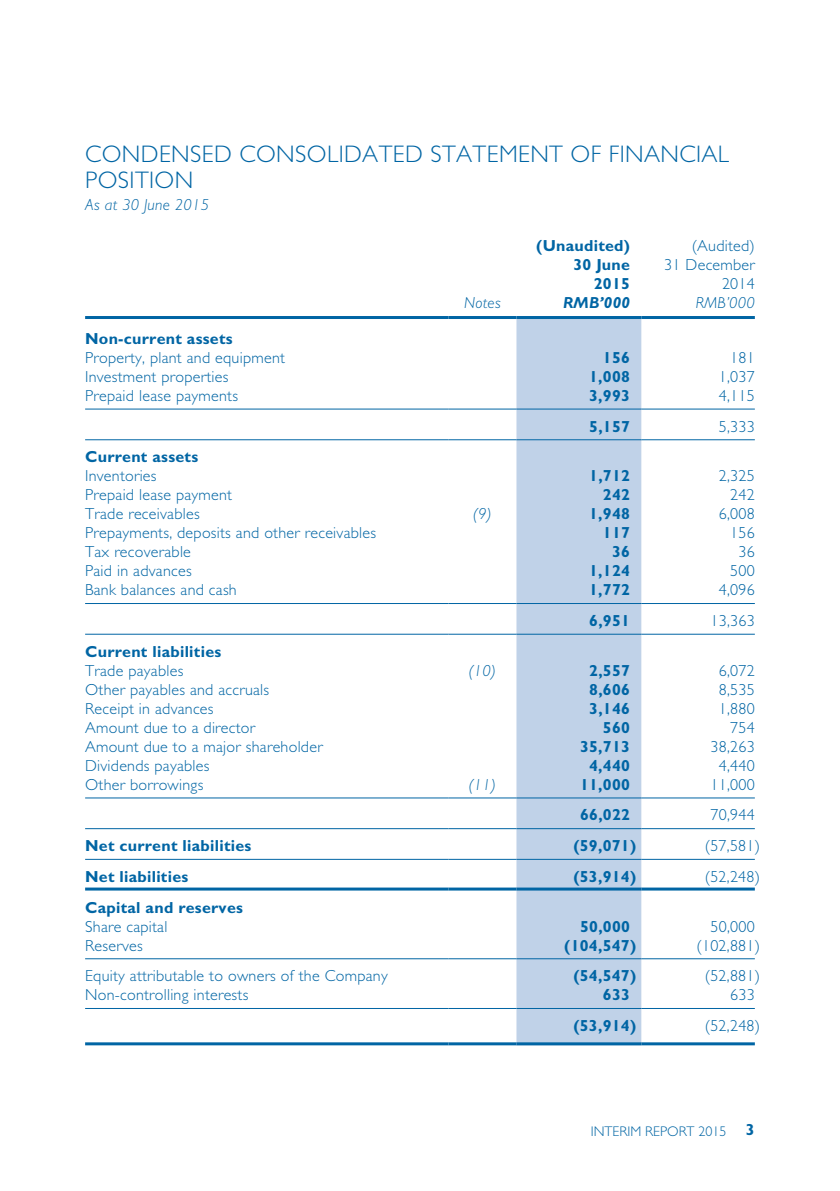
<style>
.page{position:relative;width:840px;height:1191px;background:#fff}
.page>*{position:absolute;margin:0;border:0;box-sizing:border-box;transform-origin:0 0}
.t1{font:300 24px "Gill Sans Std";letter-spacing:.015em;color:#0065a4}
.t2{font:300 16px/19px "Gill Sans Std";letter-spacing:.015em;color:#0065a4;text-align:right}
.t3{font:700 16px/19px "Gill Sans Std";letter-spacing:.015em;color:#0065a4;text-align:right}
.t4{font:italic 300 16px "Gill Sans Std";letter-spacing:.015em;color:#0065a4}
.t5{font:italic 700 16px "Gill Sans Std";letter-spacing:.015em;color:#0065a4}
.t6{font:300 14px "Gill Sans Std";color:#0065a4}
.s1{font-weight:700;font-size:16px}
</style>
<div class="page">
<div style="left:516px;top:319px;width:125px;height:723px;background:#c0d2e8"></div>
<hr style="left:85px;top:316px;width:363px;height:3px;background:#0065a4">
<hr style="left:448px;top:316px;width:68px;height:3px;background:#0065a4">
<hr style="left:516px;top:316px;width:125px;height:3px;background:#0065a4">
<hr style="left:641px;top:316px;width:113px;height:3px;background:#0065a4">
<hr style="left:85px;top:408px;width:363px;height:1px;background:#0065a4">
<hr style="left:448px;top:408px;width:68px;height:1px;background:#0065a4">
<hr style="left:516px;top:408px;width:125px;height:1px;background:#0065a4">
<hr style="left:641px;top:408px;width:113px;height:1px;background:#0065a4">
<hr style="left:85px;top:439px;width:363px;height:1px;background:#0065a4">
<hr style="left:448px;top:439px;width:68px;height:1px;background:#0065a4">
<hr style="left:516px;top:439px;width:125px;height:1px;background:#0065a4">
<hr style="left:641px;top:439px;width:113px;height:1px;background:#0065a4">
<hr style="left:85px;top:603px;width:363px;height:1px;background:#0065a4">
<hr style="left:448px;top:603px;width:68px;height:1px;background:#0065a4">
<hr style="left:516px;top:603px;width:125px;height:1px;background:#0065a4">
<hr style="left:641px;top:603px;width:113px;height:1px;background:#0065a4">
<hr style="left:85px;top:633px;width:363px;height:1px;background:#0065a4">
<hr style="left:448px;top:633px;width:68px;height:1px;background:#0065a4">
<hr style="left:516px;top:633px;width:125px;height:1px;background:#0065a4">
<hr style="left:641px;top:633px;width:113px;height:1px;background:#0065a4">
<hr style="left:85px;top:797px;width:363px;height:1px;background:#0065a4">
<hr style="left:448px;top:797px;width:68px;height:1px;background:#0065a4">
<hr style="left:516px;top:797px;width:125px;height:1px;background:#0065a4">
<hr style="left:641px;top:797px;width:113px;height:1px;background:#0065a4">
<hr style="left:85px;top:828px;width:363px;height:1px;background:#0065a4">
<hr style="left:448px;top:828px;width:68px;height:1px;background:#0065a4">
<hr style="left:516px;top:828px;width:125px;height:1px;background:#0065a4">
<hr style="left:641px;top:828px;width:113px;height:1px;background:#0065a4">
<hr style="left:85px;top:859px;width:363px;height:1px;background:#0065a4">
<hr style="left:448px;top:859px;width:68px;height:1px;background:#0065a4">
<hr style="left:516px;top:859px;width:125px;height:1px;background:#0065a4">
<hr style="left:641px;top:859px;width:113px;height:1px;background:#0065a4">
<hr style="left:85px;top:887px;width:363px;height:3px;background:#0065a4">
<hr style="left:448px;top:887px;width:68px;height:3px;background:#0065a4">
<hr style="left:516px;top:887px;width:125px;height:3px;background:#0065a4">
<hr style="left:641px;top:887px;width:113px;height:3px;background:#0065a4">
<hr style="left:85px;top:958px;width:363px;height:1px;background:#0065a4">
<hr style="left:448px;top:958px;width:68px;height:1px;background:#0065a4">
<hr style="left:516px;top:958px;width:125px;height:1px;background:#0065a4">
<hr style="left:641px;top:958px;width:113px;height:1px;background:#0065a4">
<hr style="left:85px;top:1008px;width:363px;height:1px;background:#0065a4">
<hr style="left:448px;top:1008px;width:68px;height:1px;background:#0065a4">
<hr style="left:516px;top:1008px;width:125px;height:1px;background:#0065a4">
<hr style="left:641px;top:1008px;width:113px;height:1px;background:#0065a4">
<hr style="left:85px;top:1042px;width:363px;height:3px;background:#0065a4">
<hr style="left:448px;top:1042px;width:68px;height:3px;background:#0065a4">
<hr style="left:516px;top:1042px;width:125px;height:3px;background:#0065a4">
<hr style="left:641px;top:1042px;width:113px;height:3px;background:#0065a4">
<h1 class="t1" style="left:85px;top:140px;width:268px">Con densed CONSOLIDATED</h1>
<h1 class="t1" style="left:430px;top:140px;width:15px">STATEME</h1>
<h1 class="t1" style="left:530px;top:140px;width:200px">NT OF FI NANCIAL</h1>
<h1 class="t1" style="left:85px;top:166px;width:27px">POSITIO</h1>
<h1 class="t1" style="left:175px;top:166px;width:20px">N</h1>
<p class="t4" style="left:85px;top:195px;width:125px">As at 30 June 2015</p>
<p class="t3" style="left:536px;top:236px;width:95px">(Unaudited)</p>
<p class="t2" style="left:691px;top:236px;width:65px">(Audited)</p>
<p class="t3" style="left:573px;top:255px;width:58px">30 June<br>2015</p>
<p class="t2" style="left:664px;top:255px;width:93px">31 December<br>2014</p>
<p class="t4" style="left:464px;top:293px;width:38px">Notes</p>
<p class="t5" style="left:562px;top:293px;width:68px">RMB’000</p>
<p class="t4" style="left:695px;top:293px;width:60px">RMB’000</p>
<p class="t3" style="left:85px;top:329px;width:149px">Non-current assets</p>
<p class="t2" style="left:85px;top:348px;width:201px">Property, plant and equipment</p>
<p class="t3" style="left:602px;top:348px;width:29px">156</p>
<p class="t2" style="left:729px;top:348px;width:26px">181</p>
<p class="t2" style="left:85px;top:367px;width:145px">Investment properties</p>
<p class="t3" style="left:589px;top:367px;width:42px">1,008</p>
<p class="t2" style="left:718px;top:367px;width:37px">1,037</p>
<p class="t2" style="left:85px;top:386px;width:154px">Prepaid lease payments</p>
<p class="t3" style="left:589px;top:386px;width:42px">3,993</p>
<p class="t2" style="left:718px;top:386px;width:37px">4,115</p>
<p class="t3" style="left:589px;top:416px;width:42px">5,157</p>
<p class="t2" style="left:718px;top:417px;width:37px">5,333</p>
<p class="t3" style="left:85px;top:447px;width:114px">Current assets</p>
<p class="t2" style="left:85px;top:466px;width:73px">Inventories</p>
<p class="t3" style="left:589px;top:466px;width:42px">1,712</p>
<p class="t2" style="left:718px;top:466px;width:37px">2,325</p>
<p class="t2" style="left:85px;top:485px;width:149px">Prepaid lease payment</p>
<p class="t3" style="left:602px;top:485px;width:29px">242</p>
<p class="t2" style="left:729px;top:485px;width:26px">242</p>
<p class="t2" style="left:85px;top:504px;width:116px">Trade receivables</p>
<p class="t4" style="left:473px;top:505px;width:20px">(9)</p>
<p class="t3" style="left:589px;top:504px;width:42px">1,948</p>
<p class="t2" style="left:718px;top:504px;width:37px">6,008</p>
<p class="t2" style="left:85px;top:523px;width:292px">Prepayments, deposits and other receivables</p>
<p class="t3" style="left:602px;top:523px;width:29px">117</p>
<p class="t2" style="left:729px;top:523px;width:26px">156</p>
<p class="t2" style="left:85px;top:542px;width:107px">Tax recoverable</p>
<p class="t3" style="left:611px;top:542px;width:19px">36</p>
<p class="t2" style="left:738px;top:542px;width:18px">36</p>
<p class="t2" style="left:85px;top:561px;width:108px">Paid in advances</p>
<p class="t3" style="left:589px;top:561px;width:42px">1,124</p>
<p class="t2" style="left:729px;top:561px;width:26px">500</p>
<p class="t2" style="left:85px;top:580px;width:153px">Bank balances and cash</p>
<p class="t3" style="left:589px;top:580px;width:42px">1,772</p>
<p class="t2" style="left:718px;top:580px;width:37px">4,096</p>
<p class="t3" style="left:589px;top:611px;width:42px">6,951</p>
<p class="t2" style="left:710px;top:611px;width:46px">13,363</p>
<p class="t3" style="left:85px;top:641px;width:138px">Current liabilities</p>
<p class="t2" style="left:85px;top:661px;width:100px">Trade payables</p>
<p class="t4" style="left:468px;top:661px;width:29px">(10)</p>
<p class="t3" style="left:589px;top:660px;width:42px">2,557</p>
<p class="t2" style="left:718px;top:661px;width:37px">6,072</p>
<p class="t2" style="left:85px;top:680px;width:185px">Other payables and accruals</p>
<p class="t3" style="left:589px;top:679px;width:42px">8,606</p>
<p class="t2" style="left:718px;top:680px;width:37px">8,535</p>
<p class="t2" style="left:85px;top:699px;width:130px">Receipt in advances</p>
<p class="t3" style="left:589px;top:698px;width:42px">3,146</p>
<p class="t2" style="left:718px;top:699px;width:37px">1,880</p>
<p class="t2" style="left:85px;top:718px;width:172px">Amount due to a director</p>
<p class="t3" style="left:602px;top:717px;width:29px">560</p>
<p class="t2" style="left:729px;top:718px;width:26px">754</p>
<p class="t2" style="left:85px;top:737px;width:239px">Amount due to a major shareholder</p>
<p class="t3" style="left:579px;top:736px;width:51px">35,713</p>
<p class="t2" style="left:710px;top:737px;width:46px">38,263</p>
<p class="t2" style="left:85px;top:756px;width:126px">Dividends payables</p>
<p class="t3" style="left:589px;top:755px;width:42px">4,440</p>
<p class="t2" style="left:718px;top:756px;width:37px">4,440</p>
<p class="t2" style="left:85px;top:775px;width:120px">Other borrowings</p>
<p class="t4" style="left:468px;top:775px;width:29px">(11)</p>
<p class="t3" style="left:579px;top:774px;width:51px">11,000</p>
<p class="t2" style="left:710px;top:775px;width:46px">11,000</p>
<p class="t3" style="left:579px;top:805px;width:51px">66,022</p>
<p class="t2" style="left:710px;top:805px;width:46px">70,944</p>
<p class="t3" style="left:85px;top:836px;width:168px">Net current liabilities</p>
<p class="t3" style="left:573px;top:836px;width:64px">(59,071)</p>
<p class="t2" style="left:704px;top:836px;width:57px">(57,581)</p>
<p class="t3" style="left:85px;top:867px;width:105px">Net liabilities</p>
<p class="t3" style="left:573px;top:867px;width:64px">(53,914)</p>
<p class="t2" style="left:704px;top:867px;width:57px">(52,248)</p>
<p class="t3" style="left:85px;top:897px;width:159px">Capital and reserves</p>
<p class="t2" style="left:85px;top:916px;width:84px">Share capital</p>
<p class="t3" style="left:579px;top:916px;width:51px">50,000</p>
<p class="t2" style="left:710px;top:916px;width:46px">50,000</p>
<p class="t2" style="left:85px;top:935px;width:59px">Reserves</p>
<p class="t3" style="left:564px;top:935px;width:73px">(104,547)</p>
<p class="t2" style="left:696px;top:935px;width:65px">(102,881)</p>
<p class="t2" style="left:85px;top:966px;width:304px">Equity attributable to owners of the Company</p>
<p class="t3" style="left:573px;top:966px;width:64px">(54,547)</p>
<p class="t2" style="left:704px;top:966px;width:57px">(52,881)</p>
<p class="t2" style="left:85px;top:985px;width:165px">Non-controlling interests</p>
<p class="t3" style="left:602px;top:985px;width:29px">633</p>
<p class="t2" style="left:729px;top:985px;width:26px">633</p>
<p class="t3" style="left:573px;top:1016px;width:64px">(53,914)</p>
<p class="t2" style="left:704px;top:1016px;width:57px">(52,248)</p>
<p class="t6" style="left:590px;top:1123px;width:22px">INTERIM</p>
<p class="t6" style="left:644px;top:1123px;width:32px">REPORT</p>
<p class="t6" style="left:698px;top:1123px;width:58px">2015 <span class="s1">3</span></p>
</div>
